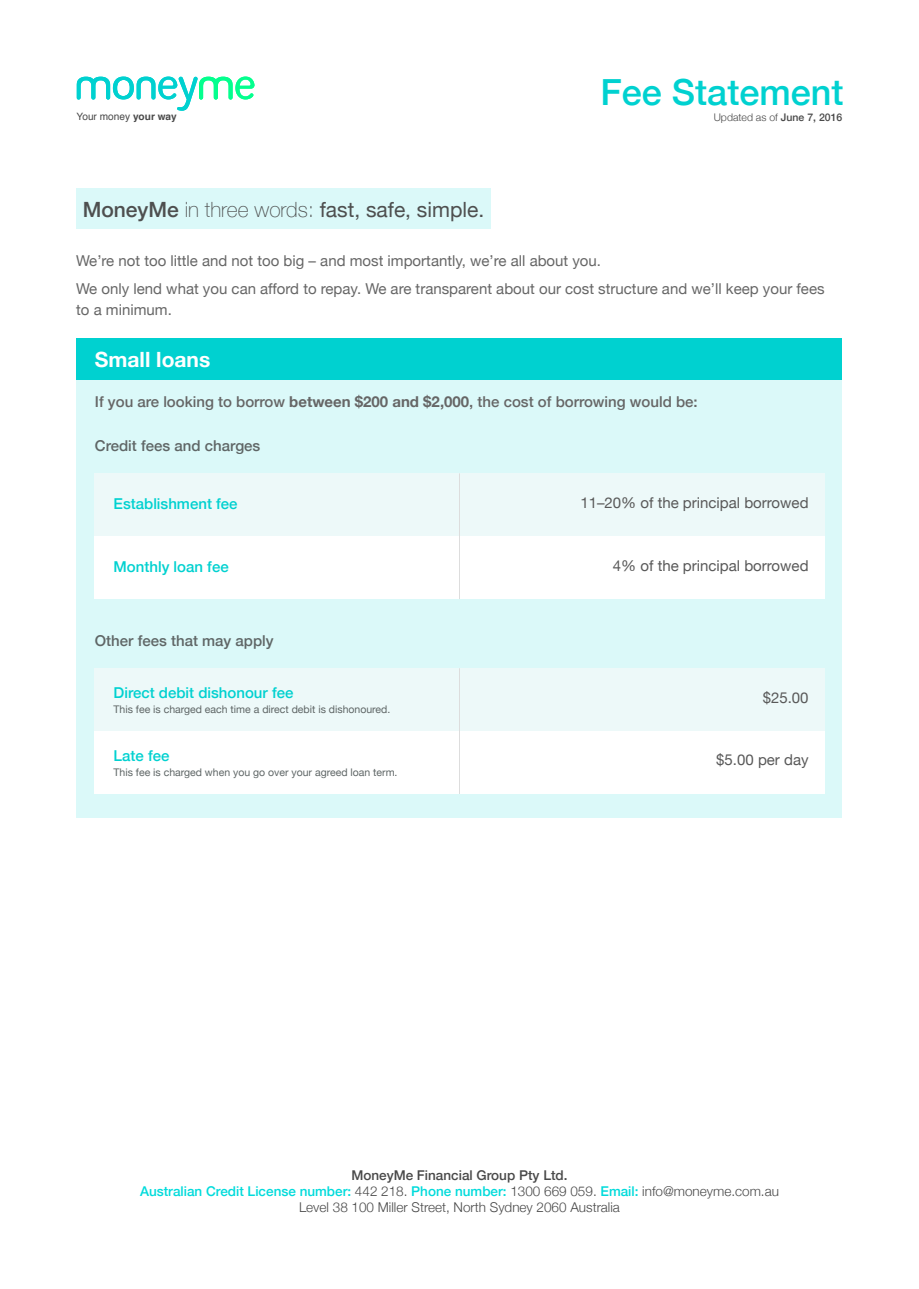
<style>
.page{position:relative;width:919px;height:1289px;background:#fff}
.page>*{position:absolute;margin:0;border:0;box-sizing:border-box;transform-origin:0 0}
.t1{font:500 36px "Helvetica Neue";color:#00d1d0}
.t2{font:21px "Helvetica Neue";color:#4e4f4f}
.t3{font:700 21px "Helvetica Neue";color:#fff}
.t4{font:15px/28.5px "Helvetica Neue";color:#666}
.t5{font:500 15px "Helvetica Neue";color:#666}
.t6{font:15px "Helvetica Neue";color:#595959}
.t7{font:500 15px "Helvetica Neue";color:#00d1d0}
.t8{font:500 15px "Helvetica Neue";color:#5f6666}
.t9{font:300 13.5px/16.2px "Helvetica Neue";color:#494949;text-align:center}
.t10{font:10.5px "Helvetica Neue";color:#5f6666}
.t11{font:300 10.5px "Helvetica Neue";color:#494949}
.t12{font:10.05px "Helvetica";color:#494949}
.s1{font-weight:700}
.s2{font-weight:500}
.s3{font-weight:100}
.s4{font-weight:500;color:#00dbdb}
</style>
<div class="page">
<div style="left:76px;top:188px;width:415px;height:40px;background:#dbf9f9"></div>
<div style="left:77px;top:338px;width:765px;height:480px;background:#dbf9f9"></div>
<div style="left:77px;top:338px;width:765px;height:42px;background:#00d1d0"></div>
<div style="left:94px;top:473px;width:730px;height:63px;background:#edf9f9"></div>
<svg style="left:77px;top:77px;width:177px;height:34px"></svg>
<div style="left:94px;top:536px;width:730px;height:63px;background:#fff"></div>
<hr style="left:459px;top:473px;width:1px;height:126px;background:#ddd">
<div style="left:94px;top:668px;width:730px;height:63px;background:#edf9f9"></div>
<div style="left:94px;top:731px;width:730px;height:63px;background:#fff"></div>
<hr style="left:459px;top:668px;width:1px;height:126px;background:#ddd">
<p class="t12" style="left:77px;top:108px;width:102px">Your money <span class="s1">your way</span></p>
<h2 class="t2" style="left:83px;top:194px;width:403px"><span class="s2">MoneyMe</span> <span class="s3">in three words:</span> fast, safe, simple.</h2>
<h1 class="t1" style="left:600px;top:63px;width:244px">Fee Statement</h1>
<p class="t11" style="left:713px;top:109px;width:130px">Updated as of <span class="s2">June 7, 2016</span></p>
<p class="t4" style="left:76px;top:247px;width:749px">We’re not too little and not too big – and most importantly, we’re all about you.<br>We only lend what you can afford to repay. We are transparent about our cost structure and we’ll keep your fees</p>
<p class="t4" style="left:76px;top:296px;width:97px">to a minimum.</p>
<h2 class="t3" style="left:95px;top:343px;width:117px">Small loans</h2>
<p class="t5" style="left:95px;top:389px;width:604px">If you are looking to borrow <span class="s1">between $200 and $2,000</span>, the cost of borrowing would be:</p>
<p class="t8" style="left:95px;top:433px;width:167px">Credit fees and charges</p>
<p class="t7" style="left:114px;top:491px;width:125px">Establishment fee</p>
<p class="t7" style="left:114px;top:554px;width:117px">Monthly loan fee</p>
<p class="t8" style="left:95px;top:628px;width:180px">Other fees that may apply</p>
<p class="t7" style="left:114px;top:680px;width:181px">Direct debit dishonour fee</p>
<p class="t10" style="left:114px;top:701px;width:278px">This fee is charged each time a direct debit is dishonoured.</p>
<p class="t7" style="left:114px;top:743px;width:57px">Late fee</p>
<p class="t10" style="left:114px;top:764px;width:285px">This fee is charged when you go over your agreed loan term.</p>
<p class="t6" style="left:580px;top:491px;width:230px">11–20% of the principal borrowed</p>
<p class="t6" style="left:613px;top:554px;width:197px">4% of the principal borrowed</p>
<p class="t6" style="left:762px;top:686px;width:47px">$25.00</p>
<p class="t6" style="left:716px;top:749px;width:94px">$5.00 per day</p>
<p class="t9" style="left:140px;top:1165px;width:640px"><span class="s2">MoneyMe Financial Group Pty Ltd.<br></span><span class="s4">Australian Credit License number:</span> 442 218. <span class="s4">Phone number:</span> 1300 669 059. <span class="s4">Email:</span> info@moneyme.com.au<br>Level 38 100 Miller Street, North Sydney 2060 Australia</p>
</div>
